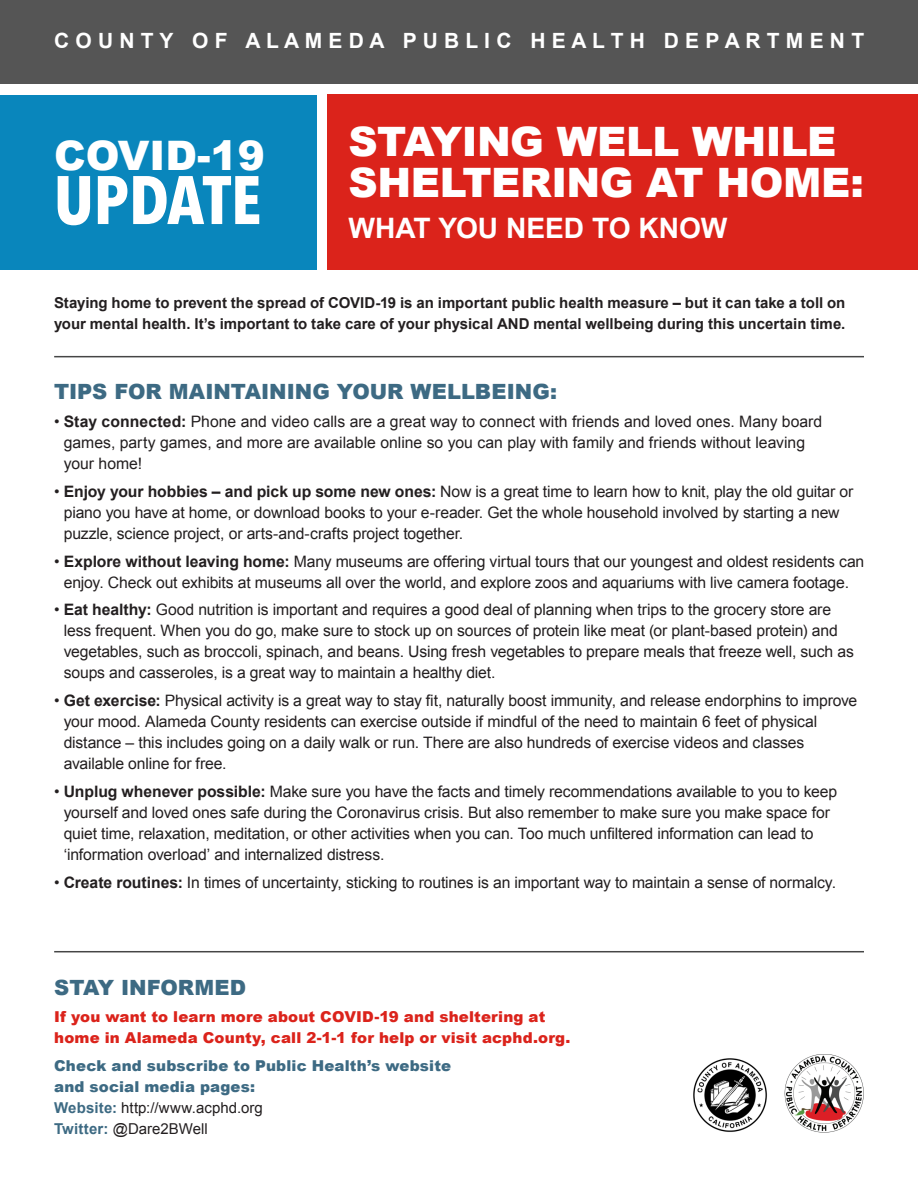
<style>
.page{position:relative;width:918px;height:1188px;background:#fff}
.page>*{position:absolute;margin:0;border:0;box-sizing:border-box;transform-origin:0 0}
.t1{font:700 67.8px "Avenir Next Condensed";color:#fff}
.t2{font:900 40.65px "Arial";color:#fff}
.t3{font:900 40.5px/41.1px "Arial";letter-spacing:-.015em;color:#fff}
.t4{font:700 28.2px "Arial";color:#fff}
.a_head{font:900 21px "Arial";color:#3d6a83}
.t5{font:700 21px "Arial";color:#fff}
.bullets{font:15.75px/21px "Arial";letter-spacing:-.01em;color:#231f20}
.bullets-2{font:700 15px/21px "Arial";color:#231f20}
.t6{font:900 15px/21px "Arial";letter-spacing:.01em;color:#db231b}
.t7{font:900 15px/21px "Arial";letter-spacing:.01em;color:#3d6a83}
.t8{font:15px "Arial";letter-spacing:.005em;color:#231f20}
.s1{font-weight:700}
.s2{font-weight:700;color:#3d6a83}
</style>
<div class="page">
<hr style="left:54px;top:951px;width:810px;height:1px;background:#454646">
<hr style="left:54px;top:356px;width:810px;height:1px;background:#454646">
<div style="left:328px;top:94px;width:590px;height:176px;background:#db231b"></div>
<div style="left:0;top:95px;width:316px;height:175px;background:#0986bc"></div>
<div style="left:0;top:0;width:918px;height:83px;background:#555"></div>
<img style="left:785px;top:1055px;width:79px;height:78px">
<img style="left:693px;top:1058px;width:74px;height:74px">
<p class="t5" style="left:54px;top:27px;width:812px">C O U N T Y O F A L A M E D A P U B L I C H E A L T H D E P A R T M E N T</p>
<p class="t2" style="left:54px;top:126px;width:212px">COVID-19</p>
<p class="t1" style="left:54px;top:159px;width:209px">UPDATE</p>
<p class="t3" style="left:349px;top:119px;width:517px">STAYING WELL WHILE<br>SHELTERING AT HOME:</p>
<p class="t4" style="left:349px;top:209px;width:380px">WHAT YOU NEED TO KNOW</p>
<p class="bullets-2" style="left:54px;top:293px;width:793px">Staying home to prevent the spread of COVID-19 is an important public health measure – but it can take a toll on your mental health. It’s important to take care of your physical AND mental wellbeing during this uncertain time.</p>
<p class="a_head" style="left:54px;top:377px;width:504px">TIPS FOR MAINTAINING YOUR WELLBEING:</p>
<p class="bullets" style="left:64px;top:411px;width:760px;text-indent:-10px">• <span class="s1">Stay connected:</span> Phone and video calls are a great way to connect with friends and loved ones. Many board games, party games, and more are available online so you can play with family and friends without leaving your home!</p>
<p class="bullets" style="left:64px;top:481px;width:791px;text-indent:-10px">• <span class="s1">Enjoy your hobbies – and pick up some new ones:</span> Now is a great time to learn how to knit, play the old guitar or piano you have at home, or download books to your e-reader. Get the whole household involved by starting a new puzzle, science project, or arts-and-crafts project together.</p>
<p class="bullets" style="left:54px;top:551px;width:812px;text-align:center">• <span class="s1">Explore without leaving home:</span> Many museums are offering virtual tours that our youngest and oldest residents can enjoy. Check out exhibits at museums all over the world, and explore zoos and aquariums with live camera footage.</p>
<p class="bullets" style="left:64px;top:600px;width:792px;text-indent:-10px">• <span class="s1">Eat healthy:</span> Good nutrition is important and requires a good deal of planning when trips to the grocery store are less frequent. When you do go, make sure to stock up on sources of protein like meat (or plant-based protein) and vegetables, such as broccoli, spinach, and beans. Using fresh vegetables to prepare meals that freeze well, such as soups and casseroles, is a great way to maintain a healthy diet.</p>
<p class="bullets" style="left:64px;top:690px;width:795px;text-indent:-10px">• <span class="s1">Get exercise:</span> Physical activity is a great way to stay fit, naturally boost immunity, and release endorphins to improve your mood. Alameda County residents can exercise outside if mindful of the need to maintain 6 feet of physical distance – this includes going on a daily walk or run. There are also hundreds of exercise videos and classes available online for free.</p>
<p class="bullets" style="left:64px;top:781px;width:775px;text-indent:-10px">• <span class="s1">Unplug whenever possible:</span> Make sure you have the facts and timely recommendations available to you to keep yourself and loved ones safe during the Coronavirus crisis. But also remember to make sure you make space for quiet time, relaxation, meditation, or other activities when you can. Too much unfiltered information can lead to ‘information overload’ and internalized distress.</p>
<p class="bullets" style="left:54px;top:872px;width:783px">• <span class="s1">Create routines:</span> In times of uncertainty, sticking to routines is an important way to maintain a sense of normalcy.</p>
<p class="a_head" style="left:54px;top:972px;width:193px">STAY INFORMED</p>
<p class="t6" style="left:54px;top:1006px;width:518px">If you want to learn more about COVID-19 and sheltering at home in Alameda County, call 2-1-1 for help or visit acphd.org.</p>
<p class="t7" style="left:54px;top:1055px;width:399px">Check and subscribe to Public Health’s website and social media pages:</p>
<p class="t8" style="left:54px;top:1098px;width:210px"><span class="s2">Website:</span> http://www.acphd.org</p>
<p class="t8" style="left:54px;top:1119px;width:155px"><span class="s2">Twitter:</span> @Dare2BWell</p>
</div>
